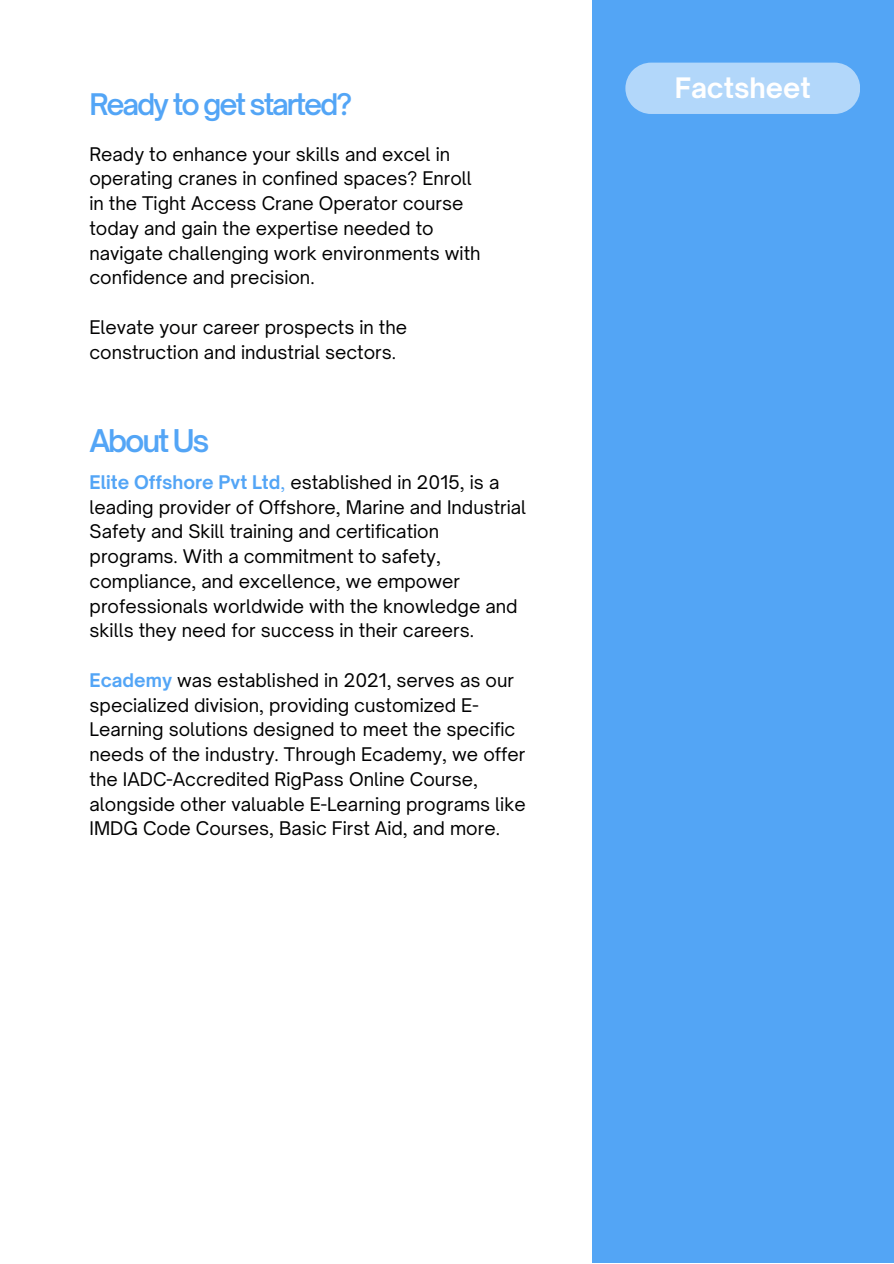
<style>
.page{position:relative;width:894px;height:1264px;background:#fff}
.page>*{position:absolute;margin:0;border:0;box-sizing:border-box;transform-origin:0 0}
.t1{font:600 30px "Open Sauce One";letter-spacing:-.075em;color:#53a5f6}
.t2{font:600 28.5px "Open Sauce One";letter-spacing:-.075em;color:#53a5f6}
.t3{font:700 27px "Open Sauce One";color:#fff}
.t4{font:18px/24.8px "Open Sauce One";color:#000001}
.s1{font-weight:700;color:#53a5f6}
.s2{color:#53a5f6}
</style>
<div class="page">
<div style="left:591px;top:0;width:302px;height:1262px;background:#53a5f5"></div>
<div style="left:625px;top:63px;width:235px;height:51px;background:#b2d7fa"></div>
<p class="t2" style="left:89px;top:86px;width:264px">Ready to get started?</p>
<p class="t4" style="left:89px;top:141px;width:392px">Ready to enhance your skills and excel in operating cranes in confined spaces? Enroll in the Tight Access Crane Operator course today and gain the expertise needed to navigate challenging work environments with confidence and precision.</p>
<p class="t4" style="left:89px;top:314px;width:319px">Elevate your career prospects in the construction and industrial sectors.</p>
<p class="t1" style="left:89px;top:422px;width:122px">About Us</p>
<p class="t4" style="left:90px;top:469px;width:438px"><span class="s1">Elite Offshore Pvt Ltd</span><span class="s2">,</span> established in 2015, is a leading provider of Offshore, Marine and Industrial Safety and Skill training and certification programs. With a commitment to safety, compliance, and excellence, we empower professionals worldwide with the knowledge and skills they need for success in their careers.</p>
<h2 class="t4" style="left:90px;top:667px;width:437px"><span class="s1">Ecademy</span> was established in 2021, serves as our specialized division, providing customized E-Learning solutions designed to meet the specific needs of the industry. Through Ecademy, we offer the IADC-Accredited RigPass Online Course, alongside other valuable E-Learning programs like IMDG Code Courses, Basic First Aid, and more.</h2>
<h1 class="t3" style="left:674px;top:71px;width:138px">Factsheet</h1>
</div>
